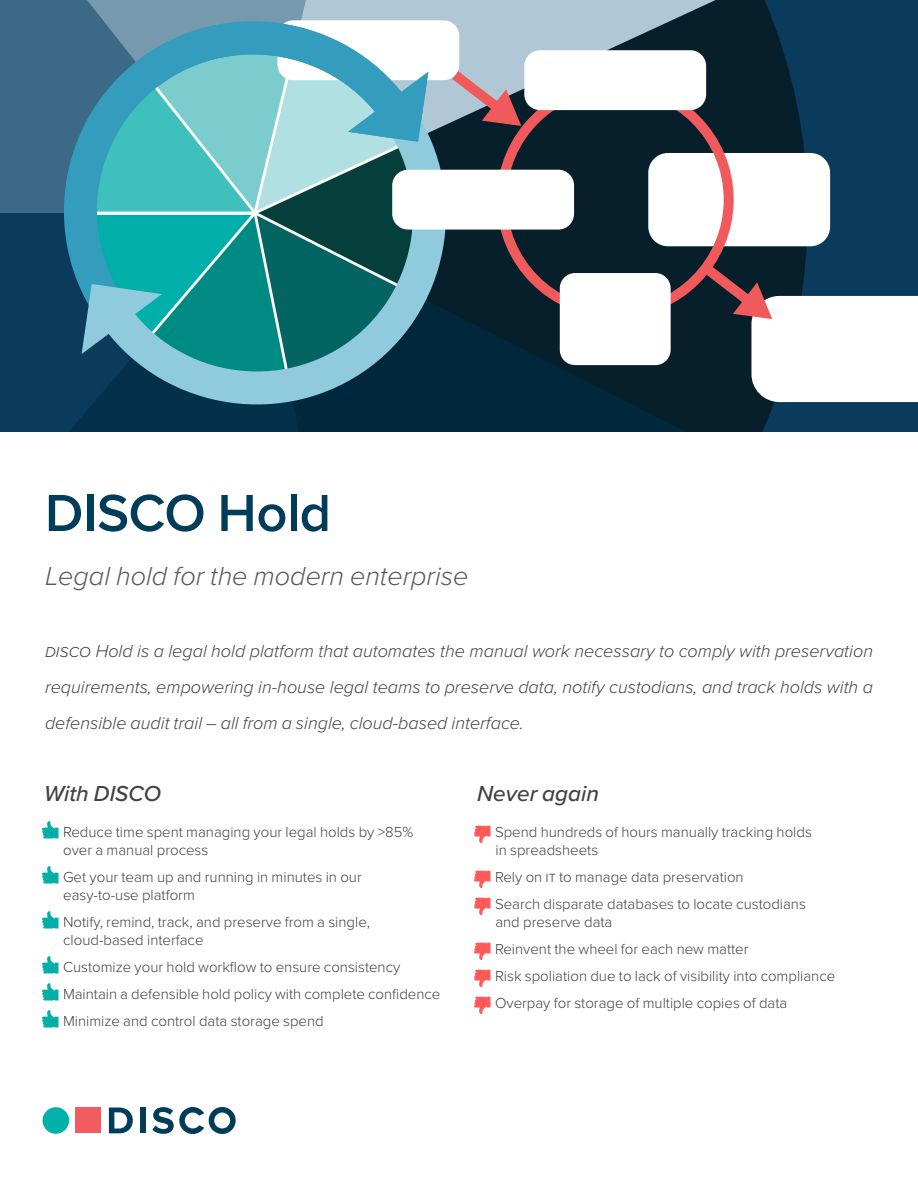
<style>
.page{position:relative;width:918px;height:1188px;background:#fff}
.page>*{position:absolute;margin:0;border:0;box-sizing:border-box;transform-origin:0 0}
.Document_title{font:600 54px "Proxima Nova";letter-spacing:-.005em;color:#013d5b}
.Document_subtitle{font:italic 300 27px "Proxima Nova";color:#58595b}
.section_subheader{font:italic 500 22.5px "Proxima Nova";color:#414042}
.intro_kicker{font:italic 300 18px/36px "Proxima Nova";color:#414042;text-align:justify}
.icon-bullet{font:300 15px/18px "Proxima Nova";color:#414042}
</style>
<div class="page">
<div style="left:75px;top:1108px;width:26px;height:25px;background:#f15d5e"></div>
<div style="left:43px;top:1107px;width:26px;height:27px;background:#00b1ab;border-radius:50%"></div>
<svg style="left:109px;top:1108px;width:24px;height:25px"></svg>
<div style="left:140px;top:1108px;width:6px;height:25px;background:#013d5b"></div>
<svg style="left:152px;top:1107px;width:84px;height:27px"></svg>
<div style="left:0;top:0;width:918px;height:432px;background:#0a3b5c"></div>
<svg style="left:69px;top:0;width:739px;height:432px;background:#0b2534"></svg>
<svg style="left:438px;top:0;width:319px;height:213px;background:#41535f"></svg>
<div style="left:0;top:0;width:58px;height:213px;background:#3c6985"></div>
<div style="left:648px;top:153px;width:182px;height:93px;background:#fff;border-radius:20px"></div>
<svg style="left:692px;top:254px;width:226px;height:148px;background:#9097a0"></svg>
<svg style="left:452px;top:61px;width:69px;height:65px;background:#a58f98"></svg>
<div style="left:524px;top:50px;width:182px;height:60px;background:#fff;border-radius:16px"></div>
<div style="left:560px;top:273px;width:111px;height:92px;background:#fff;border-radius:15px"></div>
<div style="left:277px;top:20px;width:182px;height:60px;background:#fff;border-radius:16px"></div>
<svg style="left:58px;top:0;width:380px;height:361px;background:#568199"></svg>
<svg style="left:72px;top:65px;width:380px;height:367px;background:#2b7e86"></svg>
<svg style="left:82px;top:284px;width:80px;height:70px;background:#66b3c4"></svg>
<svg style="left:104px;top:15px;width:334px;height:138px;background:#7fc2cd"></svg>
<svg style="left:348px;top:72px;width:80px;height:70px;background:#5db1c9"></svg>
<div style="left:392px;top:170px;width:182px;height:60px;background:#fff;border-radius:16px"></div>
<svg style="left:42px;top:821px;width:17px;height:17px"></svg>
<svg style="left:42px;top:866px;width:17px;height:17px"></svg>
<svg style="left:42px;top:911px;width:17px;height:17px"></svg>
<svg style="left:42px;top:956px;width:17px;height:17px"></svg>
<svg style="left:42px;top:983px;width:17px;height:17px"></svg>
<svg style="left:42px;top:1010px;width:17px;height:17px"></svg>
<svg style="left:474px;top:826px;width:16px;height:17px"></svg>
<svg style="left:474px;top:871px;width:16px;height:17px"></svg>
<svg style="left:474px;top:898px;width:16px;height:17px"></svg>
<svg style="left:474px;top:943px;width:16px;height:17px"></svg>
<svg style="left:474px;top:970px;width:16px;height:17px"></svg>
<svg style="left:474px;top:997px;width:16px;height:17px"></svg>
<p class="Document_title" style="left:45px;top:473px;width:288px">DISCO Hold</p>
<p class="Document_subtitle" style="left:45px;top:556px;width:425px">Legal hold for the modern enterprise</p>
<p class="intro_kicker" style="left:45px;top:632px;width:830px">DISCO Hold is a legal hold platform that automates the manual work necessary to comply with preservation requirements, empowering in-house legal teams to preserve data, notify custodians, and track holds with a defensible audit trail – all from a single, cloud-based interface.</p>
<p class="section_subheader" style="left:44px;top:777px;width:118px">With DISCO</p>
<p class="icon-bullet" style="left:63px;top:822px;width:352px">Reduce time spent managing your legal holds by &gt;85% over a manual process</p>
<p class="icon-bullet" style="left:63px;top:867px;width:300px">Get your team up and running in minutes in our easy-to-use platform</p>
<p class="icon-bullet" style="left:63px;top:912px;width:309px">Notify, remind, track, and preserve from a single, cloud-based interface</p>
<p class="icon-bullet" style="left:63px;top:957px;width:339px">Customize your hold workflow to ensure consistency</p>
<p class="icon-bullet" style="left:63px;top:984px;width:379px">Maintain a defensible hold policy with complete confidence</p>
<p class="icon-bullet" style="left:63px;top:1011px;width:262px">Minimize and control data storage spend</p>
<p class="section_subheader" style="left:477px;top:777px;width:123px">Never again</p>
<p class="icon-bullet" style="left:495px;top:822px;width:318px">Spend hundreds of hours manually tracking holds in spreadsheets</p>
<p class="icon-bullet" style="left:495px;top:867px;width:250px">Rely on IT to manage data preservation</p>
<p class="icon-bullet" style="left:495px;top:894px;width:312px">Search disparate databases to locate custodians and preserve data</p>
<p class="icon-bullet" style="left:495px;top:939px;width:255px">Reinvent the wheel for each new matter</p>
<p class="icon-bullet" style="left:495px;top:966px;width:342px">Risk spoliation due to lack of visibility into compliance</p>
<p class="icon-bullet" style="left:495px;top:993px;width:294px">Overpay for storage of multiple copies of data</p>
</div>
